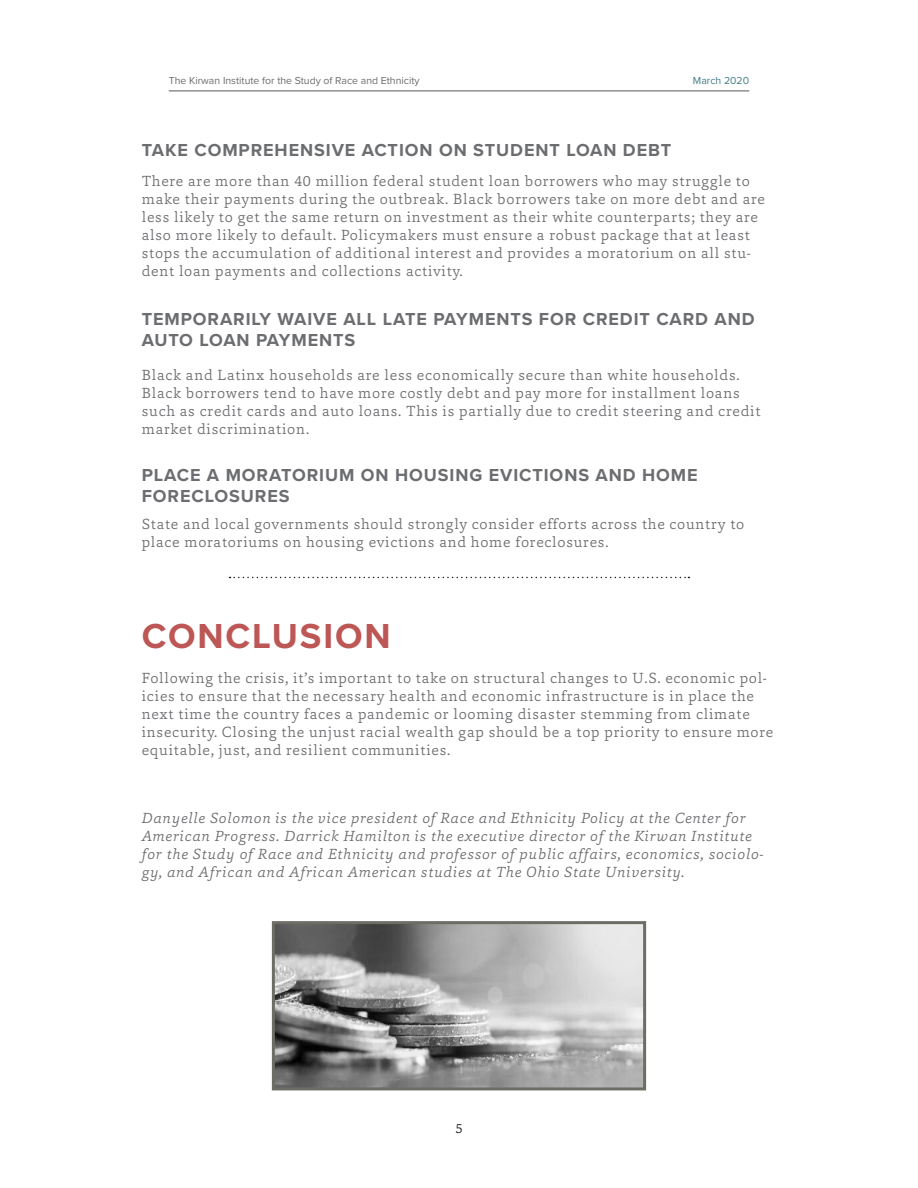
<style>
.page{position:relative;width:918px;height:1188px;background:#fff}
.page>*{position:absolute;margin:0;border:0;box-sizing:border-box;transform-origin:0 0}
.Section_Name{font:700 36px "Proxima Nova";letter-spacing:.05em;color:#bc5756}
.Section_Name-2{font:700 18px/21.6px "Proxima Nova";letter-spacing:.05em;color:#6c6d70}
.Section_Name-3{font:300 15px/18px "Capita";letter-spacing:.05em;color:#6c6d70}
.Section_Name-4{font:italic 300 15px/18px "Capita";letter-spacing:.05em;color:#6c6d70}
.t1{font:300 13.5px "Capita";color:#231f20}
.t2{font:10.5px "Proxima Nova";color:#6c6d70}
.t3{font:10.5px "Proxima Nova";color:#437d88}
</style>
<div class="page">
<hr style="left:169px;top:91px;width:580px;height:1px;background:#57585a">
<svg style="left:230px;top:577px;width:459px;height:1px"></svg>
<img style="left:276px;top:925px;width:366px;height:161px">
<div style="left:272px;top:921px;width:374px;height:169px;border:3px solid #6d6d65"></div>
<p class="t2" style="left:169px;top:73px;width:252px">The Kirwan Institute for the Study of Race and Ethnicity</p>
<p class="t3" style="left:693px;top:73px;width:58px">March 2020</p>
<p class="Section_Name-2" style="left:142px;top:139px;width:531px">TAKE COMPREHENSIVE ACTION ON STUDENT LOAN DEBT</p>
<p class="Section_Name-3" style="left:142px;top:172px;width:625px">There are more than 40 million federal student loan borrowers who may struggle to make their payments during the outbreak. Black borrowers take on more debt and are less likely to get the same return on investment as their white counterparts; they are also more likely to default. Policymakers must ensure a robust package that at least stops the accumulation of additional interest and provides a moratorium on all stu&shy;dent loan payments and collections activity.</p>
<p class="Section_Name-2" style="left:142px;top:308px;width:614px">TEMPORARILY WAIVE ALL LATE PAYMENTS FOR CREDIT CARD AND<br>AUTO LOAN PAYMENTS</p>
<p class="Section_Name-3" style="left:142px;top:366px;width:620px">Black and Latinx households are less economically secure than white households.<br>Black borrowers tend to have more costly debt and pay more for installment loans such as credit cards and auto loans. This is partially due to credit steering and credit market discrimination.</p>
<p class="Section_Name-2" style="left:142px;top:464px;width:557px">PLACE A MORATORIUM ON HOUSING EVICTIONS AND HOME<br>FORECLOSURES</p>
<p class="Section_Name-3" style="left:142px;top:515px;width:604px">State and local governments should strongly consider efforts across the country to place moratoriums on housing evictions and home foreclosures.</p>
<p class="Section_Name" style="left:142px;top:609px;width:250px">CONCLUSION</p>
<p class="Section_Name-3" style="left:142px;top:668px;width:633px">Following the crisis, it’s important to take on structural changes to U.S. economic pol&shy;icies to ensure that the necessary health and economic infrastructure is in place the next time the country faces a pandemic or looming disaster stemming from climate insecurity. Closing the unjust racial wealth gap should be a top priority to ensure more equitable, just, and resilient communities.</p>
<p class="Section_Name-4" style="left:142px;top:809px;width:623px">Danyelle Solomon is the vice president of Race and Ethnicity Policy at the Center for American Progress. Darrick Hamilton is the executive director of the Kirwan Institute for the Study of Race and Ethnicity and professor of public affairs, economics, sociolo&shy;gy, and African and African American studies at The Ohio State University.</p>
<p class="t1" style="left:455px;top:1120px;width:9px">5</p>
</div>
